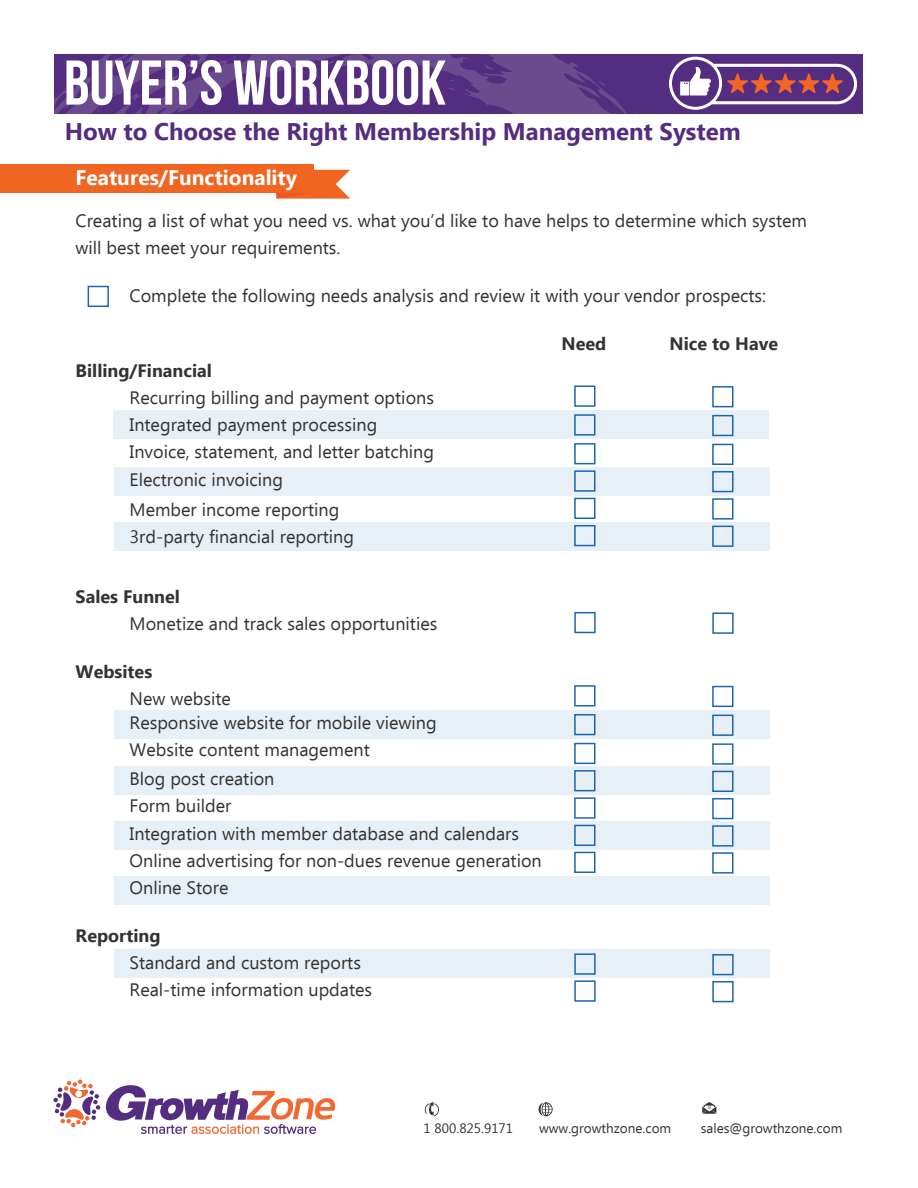
<style>
.page{position:relative;width:918px;height:1188px;background:#fff}
.page>*{position:absolute;margin:0;border:0;box-sizing:border-box;transform-origin:0 0}
.t1{font:63px "Bebas Neue";color:#fff}
.t2{font:700 24px "Ebrima";color:#542c80}
.t3{font:700 21px "Ebrima";color:#fff}
.t4{font:18px/27.3px "Ebrima";color:#333}
.t5{font:700 18px "Ebrima";color:#333}
.t6{font:13.5px "Ebrima";color:#333}
.s1{font-weight:700}
</style>
<div class="page">
<div style="left:55px;top:54px;width:808px;height:60px;background:#542c80"></div>
<svg style="left:425px;top:1102px;width:14px;height:14px"></svg>
<svg style="left:539px;top:1102px;width:14px;height:14px"></svg>
<svg style="left:702px;top:1102px;width:14px;height:12px"></svg>
<svg style="left:669px;top:57px;width:188px;height:53px"></svg>
<svg style="left:54px;top:54px;width:582px;height:59px"></svg>
<svg style="left:54px;top:1079px;width:281px;height:55px"></svg>
<svg style="left:276px;top:169px;width:74px;height:30px"></svg>
<div style="left:0;top:164px;width:313px;height:29px;background:#f16522"></div>
<div style="left:88px;top:286px;width:21px;height:21px;border:2px solid #1b66b0"></div>
<div style="left:574px;top:386px;width:22px;height:21px;border:2px solid #1b66b0"></div>
<div style="left:574px;top:443px;width:22px;height:21px;border:2px solid #1b66b0"></div>
<div style="left:574px;top:498px;width:22px;height:21px;border:2px solid #1b66b0"></div>
<div style="left:712px;top:386px;width:22px;height:21px;border:2px solid #1b66b0"></div>
<div style="left:712px;top:444px;width:22px;height:21px;border:2px solid #1b66b0"></div>
<div style="left:712px;top:498px;width:22px;height:22px;border:2px solid #1b66b0"></div>
<div style="left:574px;top:612px;width:22px;height:21px;border:2px solid #1b66b0"></div>
<div style="left:712px;top:613px;width:22px;height:21px;border:2px solid #1b66b0"></div>
<div style="left:574px;top:685px;width:22px;height:21px;border:2px solid #1b66b0"></div>
<div style="left:574px;top:743px;width:22px;height:21px;border:2px solid #1b66b0"></div>
<div style="left:574px;top:797px;width:22px;height:22px;border:2px solid #1b66b0"></div>
<div style="left:712px;top:686px;width:22px;height:21px;border:2px solid #1b66b0"></div>
<div style="left:712px;top:743px;width:22px;height:22px;border:2px solid #1b66b0"></div>
<div style="left:712px;top:798px;width:22px;height:21px;border:2px solid #1b66b0"></div>
<div style="left:574px;top:852px;width:22px;height:21px;border:2px solid #1b66b0"></div>
<div style="left:712px;top:852px;width:22px;height:22px;border:2px solid #1b66b0"></div>
<div style="left:574px;top:980px;width:22px;height:22px;border:2px solid #1b66b0"></div>
<div style="left:712px;top:981px;width:22px;height:21px;border:2px solid #1b66b0"></div>
<div style="left:113px;top:411px;width:656px;height:28px;background:#e8f0f7"></div>
<div style="left:114px;top:467px;width:655px;height:29px;background:#e8f0f7"></div>
<div style="left:114px;top:523px;width:655px;height:28px;background:#e8f0f7"></div>
<div style="left:114px;top:710px;width:656px;height:28px;background:#e8f0f7"></div>
<div style="left:114px;top:766px;width:656px;height:29px;background:#e8f0f7"></div>
<div style="left:114px;top:821px;width:656px;height:29px;background:#e8f0f7"></div>
<div style="left:114px;top:950px;width:656px;height:28px;background:#e8f0f7"></div>
<div style="left:114px;top:876px;width:656px;height:28px;background:#e8f0f7"></div>
<h1 class="t1" style="left:64px;top:48px;width:384px">BUYER’S WORKBOOK</h1>
<h2 class="t2" style="left:65px;top:114px;width:678px">How to Choose the Right Membership Management System</h2>
<p class="t3" style="left:76px;top:162px;width:223px">Features/Functionality</p>
<p class="t4" style="left:76px;top:208px;width:733px">Creating a list of what you need vs. what you’d like to have helps to determine which system will best meet your requirements.</p>
<p class="t4" style="left:130px;top:283px;width:638px">Complete the following needs analysis and review it with your vendor prospects:</p>
<p class="t5" style="left:562px;top:330px;width:46px">Need</p>
<p class="t5" style="left:670px;top:330px;width:110px">Nice to Have</p>
<p class="t4" style="left:130px;top:358px;width:306px;text-indent:-54px"><span class="s1">Billing/Financial<br></span>Recurring billing and payment options<br>Integrated payment processing<br>Invoice, statement, and letter batching<br>Electronic invoicing</p>
<p class="t4" style="left:130px;top:497px;width:211px">Member income reporting</p>
<p class="t4" style="left:130px;top:524px;width:226px">3rd-party financial reporting</p>
<p class="t5" style="left:76px;top:584px;width:106px">Sales Funnel</p>
<p class="t4" style="left:130px;top:611px;width:309px">Monetize and track sales opportunities</p>
<p class="t5" style="left:76px;top:659px;width:78px">Websites</p>
<p class="t4" style="left:130px;top:686px;width:103px">New website</p>
<p class="t4" style="left:130px;top:710px;width:309px">Responsive website for mobile viewing</p>
<p class="t4" style="left:130px;top:737px;width:242px">Website content management</p>
<p class="t4" style="left:130px;top:766px;width:146px">Blog post creation</p>
<p class="t4" style="left:130px;top:793px;width:103px">Form builder</p>
<p class="t4" style="left:130px;top:821px;width:391px">Integration with member database and calendars</p>
<p class="t4" style="left:130px;top:848px;width:414px">Online advertising for non-dues revenue generation</p>
<p class="t4" style="left:130px;top:875px;width:100px">Online Store</p>
<p class="t5" style="left:76px;top:923px;width:86px">Reporting</p>
<p class="t4" style="left:130px;top:950px;width:233px">Standard and custom reports</p>
<p class="t4" style="left:130px;top:977px;width:244px">Real-time information updates</p>
<p class="t6" style="left:424px;top:1119px;width:91px">1 800.825.9171</p>
<p class="t6" style="left:539px;top:1119px;width:134px">www.growthzone.com</p>
<p class="t6" style="left:701px;top:1119px;width:143px">sales@growthzone.com</p>
</div>
